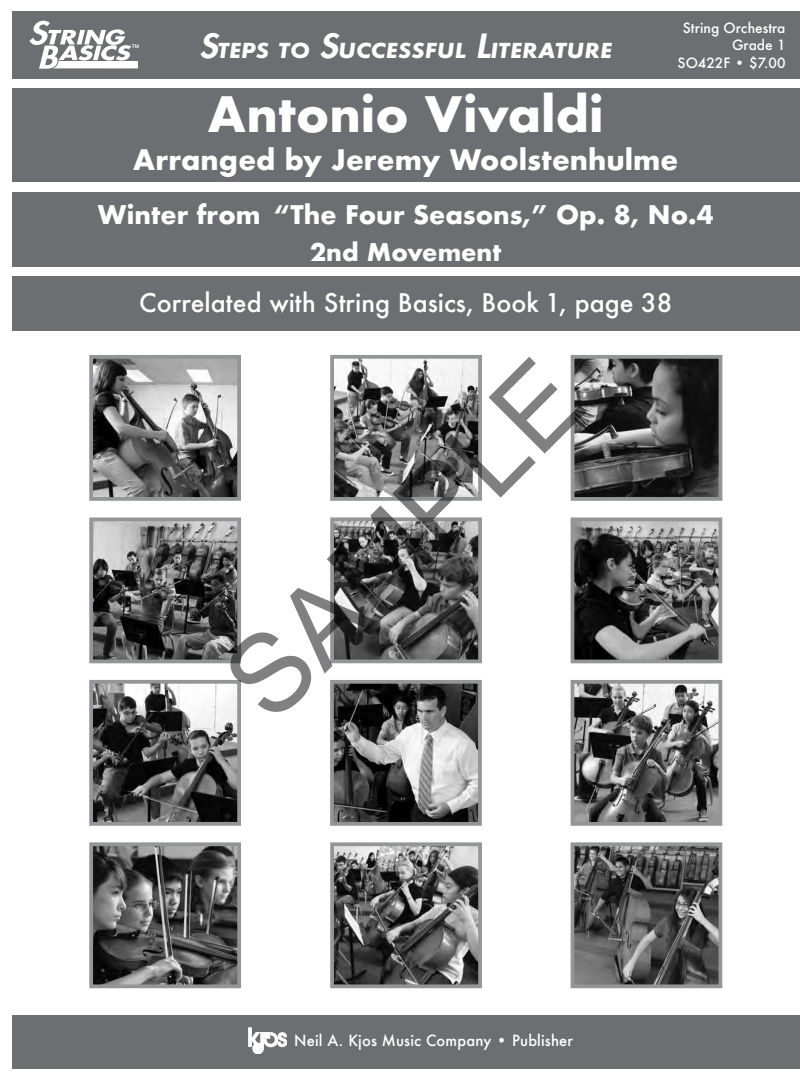
<style>
.page{position:relative;width:810px;height:1080px;background:#fff}
.page>*{position:absolute;margin:0;border:0;box-sizing:border-box;transform-origin:0 0}
.t1{font:111px "Arial";color:rgb(0 0 0/.5)}
.t2{font:700 47.5px "Futura";color:#fff}
.t3{font:700 27.5px "Futura";color:#fff}
.t4{font:500 25px "Futura";color:#fff}
.t5{font:700 25px "Futura";color:#fff}
.t6{font:700 23.75px "Futura";color:#fff}
.t7{font:italic 700 22.75px "Futura T";letter-spacing:.015em;color:#fff;scale:1.08 1}
.t8{font:500 15px "Futura";letter-spacing:.01em;color:#fff}
.t9{font:500 13.75px/17.5px "Futura";color:#fff;text-align:right}
.t10{font:500 5px "Helvetica Neue";color:#fff}
.s1{font-family:"Futura";font-weight:800;font-size:32.5px}
</style>
<div class="page">
<div style="left:12px;top:11px;width:787px;height:68px;background:#6d6e71"></div>
<div style="left:12px;top:89px;width:787px;height:93px;background:#6d6e71"></div>
<div style="left:12px;top:192px;width:787px;height:74px;background:#6d6e71"></div>
<div style="left:12px;top:276px;width:787px;height:54px;background:#6d6e71"></div>
<div style="left:12px;top:1015px;width:787px;height:54px;background:#6d6e71"></div>
<img style="left:576px;top:847px;width:141px;height:136px">
<div style="left:571px;top:842px;width:151px;height:146px;border:4px solid #939598"></div>
<img style="left:576px;top:360px;width:141px;height:136px">
<div style="left:571px;top:355px;width:151px;height:146px;border:4px solid #939598"></div>
<img style="left:94px;top:847px;width:142px;height:136px">
<div style="left:89px;top:842px;width:152px;height:146px;border:4px solid #939598"></div>
<img style="left:576px;top:685px;width:141px;height:136px">
<div style="left:571px;top:680px;width:151px;height:146px;border:4px solid #939598"></div>
<img style="left:94px;top:522px;width:142px;height:136px">
<div style="left:89px;top:517px;width:152px;height:146px;border:4px solid #939598"></div>
<img style="left:335px;top:685px;width:142px;height:136px">
<div style="left:330px;top:680px;width:152px;height:146px;border:4px solid #939598"></div>
<img style="left:94px;top:685px;width:142px;height:136px">
<div style="left:89px;top:680px;width:152px;height:146px;border:4px solid #939598"></div>
<img style="left:576px;top:522px;width:141px;height:136px">
<div style="left:571px;top:517px;width:151px;height:146px;border:4px solid #939598"></div>
<img style="left:94px;top:360px;width:142px;height:136px">
<div style="left:89px;top:355px;width:152px;height:146px;border:4px solid #939598"></div>
<img style="left:335px;top:360px;width:142px;height:136px">
<div style="left:330px;top:355px;width:152px;height:146px;border:4px solid #939598"></div>
<img style="left:335px;top:522px;width:142px;height:136px">
<div style="left:330px;top:517px;width:152px;height:146px;border:4px solid #939598"></div>
<img style="left:335px;top:847px;width:142px;height:136px">
<div style="left:330px;top:842px;width:152px;height:146px;border:4px solid #939598"></div>
<svg style="left:30px;top:21px;width:108px;height:48px"></svg>
<svg style="left:249px;top:1028px;width:38px;height:26px"></svg>
<p class="t9" style="left:678px;top:19px;width:109px">String Orchestra<br>Grade 1<br>SO422F • $7.00</p>
<p class="t7" style="left:199px;top:37px;width:384px"><span class="s1">S</span>TEPS TO <span class="s1">S</span>UCCESSFUL <span class="s1">L</span>ITERATURE</p>
<h2 class="t2" style="left:208px;top:79px;width:397px">Antonio Vivaldi</h2>
<p class="t3" style="left:133px;top:139px;width:547px">Arranged by Jeremy Woolstenhulme</p>
<p class="t5" style="left:98px;top:196px;width:617px">Winter from “The Four Seasons,” Op. 8, No.4</p>
<p class="t6" style="left:310px;top:235px;width:193px">2nd Movement</p>
<p class="t4" style="left:139px;top:286px;width:534px">Correlated with String Basics, Book 1, page 38</p>
<p class="t10" style="left:132px;top:42px;width:9px">TM</p>
<h1 class="t1" style="left:193px;top:647px;width:452px;rotate:-45deg">SAMPLE</h1>
<p class="t8" style="left:294px;top:1030px;width:280px">Neil A. Kjos Music Company • Publisher</p>
</div>
